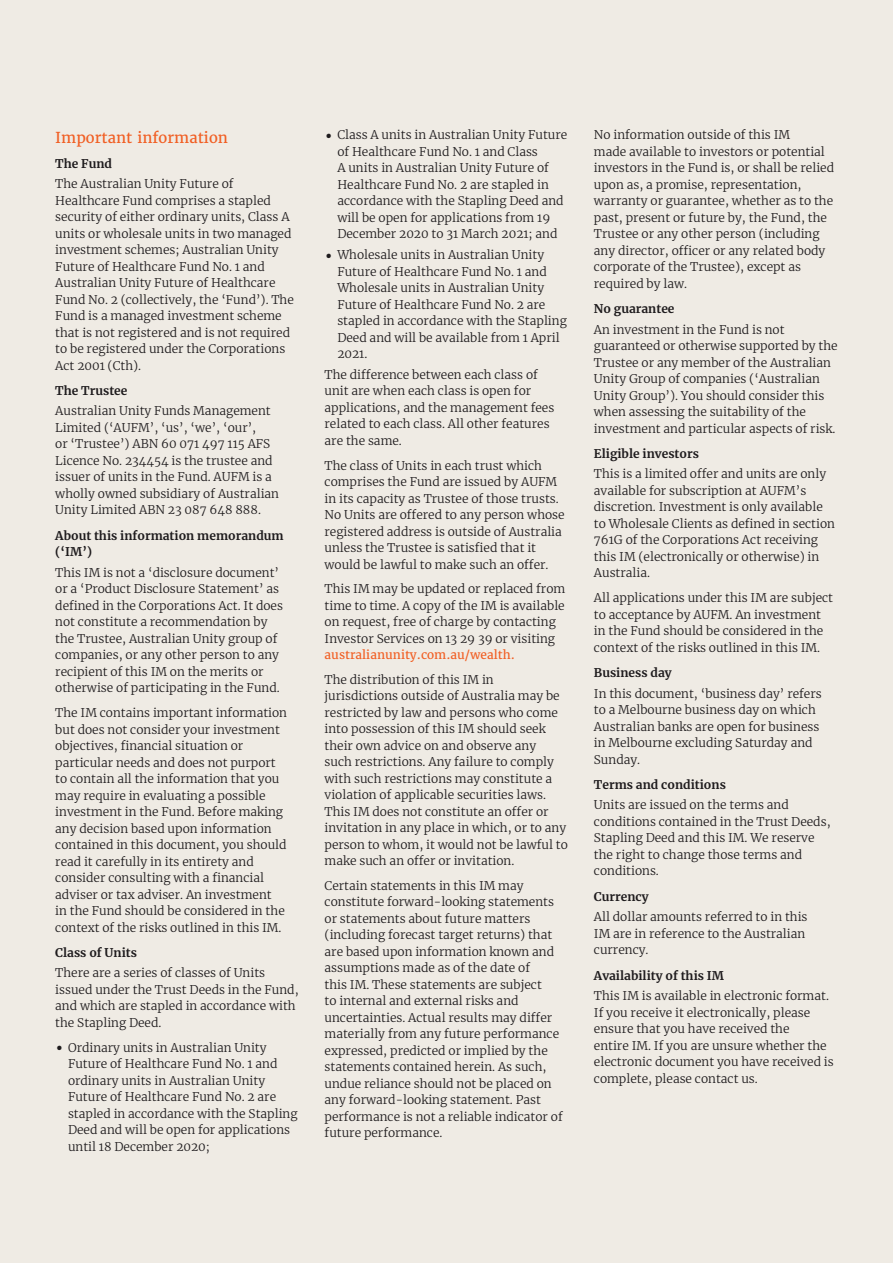
<style>
.page{position:relative;width:893px;height:1263px;background:#efebe4}
.page>*{position:absolute;margin:0;border:0;box-sizing:border-box;transform-origin:0 0}
.t1{font:15px "Merriweather";color:#f15f24}
.t2{font:300 12px/16.5px "Merriweather";color:#1e1b1d}
.t3{font:700 12px/16.5px "Merriweather";color:#1e1b1d}
.t4{font:12px "Merriweather";color:#f15f24}
.s1{font-weight:400;font-size:21px}
</style>
<div class="page">
<p class="t1" style="left:55px;top:128px;width:174px">Important information</p>
<p class="t3" style="left:55px;top:155px;width:58px">The Fund</p>
<p class="t2" style="left:55px;top:175px;width:240px">The Australian Unity Future of Healthcare Fund comprises a stapled security of either ordinary units, Class A units or wholesale units in two managed investment schemes; Australian Unity Future of Healthcare Fund No. 1 and Australian Unity Future of Healthcare Fund No. 2 (collectively, the ‘Fund’). The Fund is a managed investment scheme that is not registered and is not required to be registered under the Corporations Act 2001 (Cth).</p>
<p class="t3" style="left:55px;top:382px;width:74px">The Trustee</p>
<p class="t2" style="left:55px;top:402px;width:225px">Australian Unity Funds Management Limited (‘AUFM’, ‘us’, ‘we’, ‘our’,<br>or ‘Trustee’) ABN 60 071 497 115 AFS Licence No. 234454 is the trustee and issuer of units in the Fund. AUFM is a wholly owned subsidiary of Australian Unity Limited ABN 23 087 648 888.</p>
<p class="t3" style="left:55px;top:527px;width:230px">About this information memorandum (‘IM’)</p>
<p class="t2" style="left:55px;top:564px;width:229px">This IM is not a ‘disclosure document’ or a ‘Product Disclosure Statement’ as defined in the Corporations Act. It does not constitute a recommendation by the Trustee, Australian Unity group of companies, or any other person to any recipient of this IM on the merits or otherwise of participating in the Fund.</p>
<p class="t2" style="left:55px;top:704px;width:233px">The IM contains important information but does not consider your investment objectives, financial situation or particular needs and does not purport to contain all the information that you may require in evaluating a possible investment in the Fund. Before making any decision based upon information contained in this document, you should read it carefully in its entirety and consider consulting with a financial adviser or tax adviser. An investment<br>in the Fund should be considered in the context of the risks outlined in this IM.</p>
<p class="t3" style="left:55px;top:944px;width:83px">Class of Units</p>
<p class="t2" style="left:55px;top:964px;width:245px">There are a series of classes of Units issued under the Trust Deeds in the Fund, and which are stapled in accordance with the Stapling Deed.</p>
<p class="t2" style="left:68px;top:1038px;width:231px;text-indent:-13px"><span class="s1">•</span> Ordinary units in Australian Unity Future of Healthcare Fund No. 1 and ordinary units in Australian Unity Future of Healthcare Fund No. 2 are stapled in accordance with the Stapling Deed and will be open for applications until 18 December 2020;</p>
<p class="t2" style="left:337px;top:126px;width:232px;text-indent:-13px"><span class="s1">•</span> Class A units in Australian Unity Future of Healthcare Fund No. 1 and Class<br>A units in Australian Unity Future of Healthcare Fund No. 2 are stapled in accordance with the Stapling Deed and will be open for applications from 19<br>December 2020 to 31 March 2021; and</p>
<p class="t2" style="left:337px;top:246px;width:231px;text-indent:-13px"><span class="s1">•</span> Wholesale units in Australian Unity<br>Future of Healthcare Fund No. 1 and<br>Wholesale units in Australian Unity<br>Future of Healthcare Fund No. 2 are stapled in accordance with the Stapling<br>Deed and will be available from 1 April<br>2021.</p>
<p class="t2" style="left:325px;top:366px;width:231px">The difference between each class of unit are when each class is open for applications, and the management fees related to each class. All other features are the same.</p>
<p class="t2" style="left:325px;top:456px;width:242px">The class of Units in each trust which comprises the Fund are issued by AUFM in its capacity as Trustee of those trusts.<br>No Units are offered to any person whose registered address is outside of Australia unless the Trustee is satisfied that it would be lawful to make such an offer.</p>
<p class="t2" style="left:325px;top:580px;width:242px">This IM may be updated or replaced from time to time. A copy of the IM is available on request, free of charge by contacting Investor Services on 13 29 39 or visiting</p>
<p class="t4" style="left:325px;top:647px;width:192px">australianunity.com.au/wealth.</p>
<p class="t2" style="left:325px;top:671px;width:245px">The distribution of this IM in jurisdictions outside of Australia may be restricted by law and persons who come into possession of this IM should seek their own advice on and observe any<br>such restrictions. Any failure to comply with such restrictions may constitute a violation of applicable securities laws.<br>This IM does not constitute an offer or invitation in any place in which, or to any person to whom, it would not be lawful to make such an offer or invitation.</p>
<p class="t2" style="left:325px;top:877px;width:240px">Certain statements in this IM may constitute forward-looking statements or statements about future matters (including forecast target returns) that are based upon information known and assumptions made as of the date of<br>this IM. These statements are subject<br>to internal and external risks and uncertainties. Actual results may differ materially from any future performance expressed, predicted or implied by the statements contained herein. As such, undue reliance should not be placed on any forward-looking statement. Past performance is not a reliable indicator of future performance.</p>
<p class="t2" style="left:594px;top:126px;width:242px">No information outside of this IM<br>made available to investors or potential investors in the Fund is, or shall be relied upon as, a promise, representation, warranty or guarantee, whether as to the past, present or future by, the Fund, the Trustee or any other person (including any director, officer or any related body corporate of the Trustee), except as required by law.</p>
<p class="t3" style="left:594px;top:300px;width:82px">No guarantee</p>
<p class="t2" style="left:594px;top:321px;width:245px">An investment in the Fund is not guaranteed or otherwise supported by the Trustee or any member of the Australian Unity Group of companies (‘Australian Unity Group’). You should consider this when assessing the suitability of the investment and particular aspects of risk.</p>
<p class="t3" style="left:594px;top:445px;width:107px">Eligible investors</p>
<p class="t2" style="left:594px;top:465px;width:243px">This is a limited offer and units are only available for subscription at AUFM’s discretion. Investment is only available to Wholesale Clients as defined in section 761G of the Corporations Act receiving this IM (electronically or otherwise) in Australia.</p>
<p class="t2" style="left:594px;top:589px;width:241px">All applications under this IM are subject to acceptance by AUFM. An investment in the Fund should be considered in the context of the risks outlined in this IM.</p>
<p class="t3" style="left:594px;top:664px;width:79px">Business day</p>
<p class="t2" style="left:594px;top:685px;width:229px">In this document, ‘business day’ refers to a Melbourne business day on which<br>Australian banks are open for business in Melbourne excluding Saturday and<br>Sunday.</p>
<p class="t3" style="left:594px;top:776px;width:133px">Terms and conditions</p>
<p class="t2" style="left:594px;top:796px;width:238px">Units are issued on the terms and conditions contained in the Trust Deeds,<br>Stapling Deed and this IM. We reserve the right to change those terms and conditions.</p>
<p class="t3" style="left:594px;top:888px;width:56px">Currency</p>
<p class="t2" style="left:594px;top:908px;width:215px">All dollar amounts referred to in this<br>IM are in reference to the Australian currency.</p>
<p class="t3" style="left:594px;top:966px;width:132px">Availability of this IM</p>
<p class="t2" style="left:594px;top:987px;width:241px">This IM is available in electronic format.<br>If you receive it electronically, please ensure that you have received the<br>entire IM. If you are unsure whether the electronic document you have received is complete, please contact us.</p>
</div>
